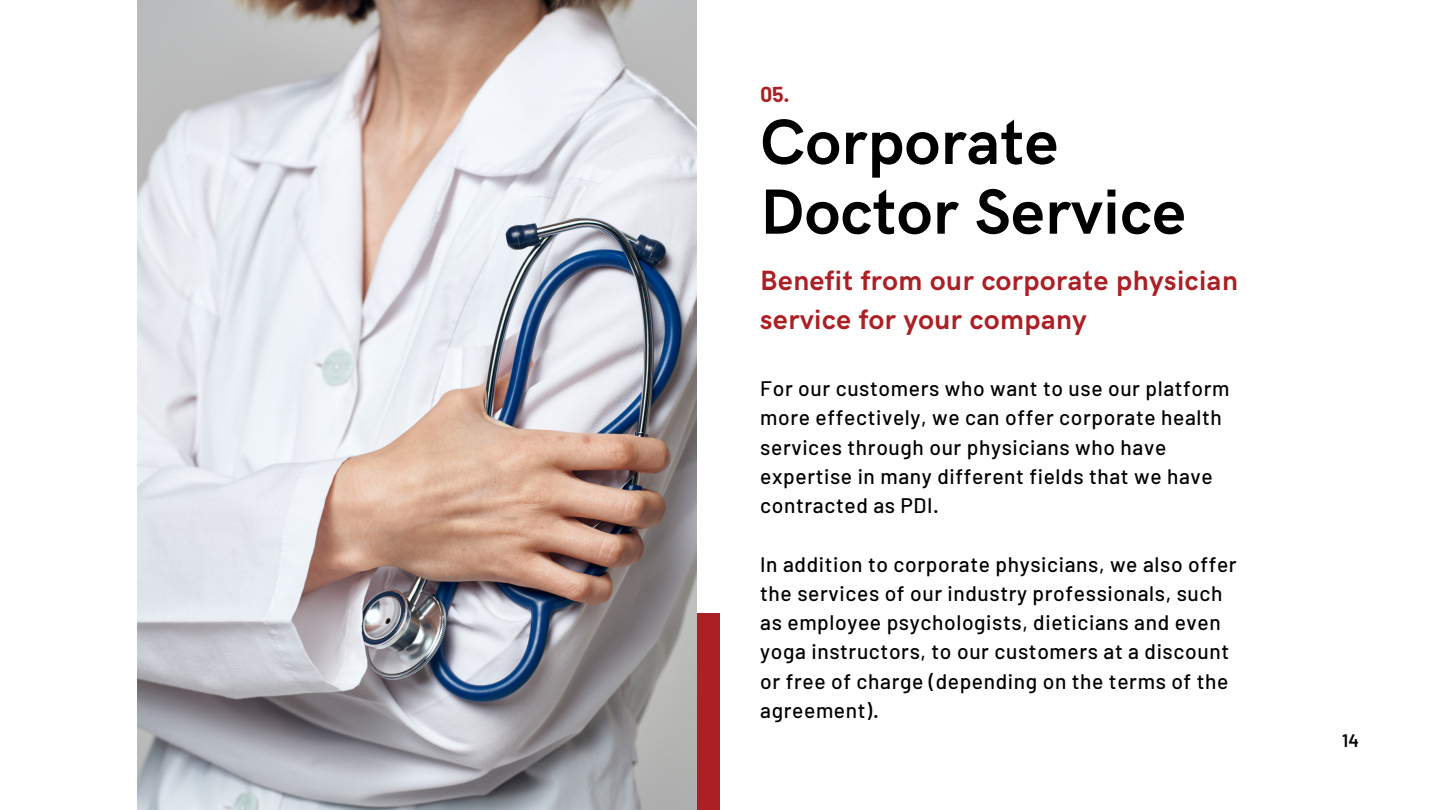
<style>
.page{position:relative;width:1440px;height:810px;background:#fff}
.page>*{position:absolute;margin:0;border:0;box-sizing:border-box;transform-origin:0 0}
.t1{font:700 64px/69.8px "HK Grotesk";letter-spacing:.01em;color:#000}
.t2{font:700 28px/39px "HK Grotesk";letter-spacing:.02em;color:#ac1f24}
.t3{font:500 21px/29.2px "Barlow";letter-spacing:.03em;color:#000}
.t4{font:600 18px "Barlow";color:#000}
</style>
<div class="page">
<div style="left:631px;top:614px;width:89px;height:196px;background:#ac1f24"></div>
<img style="left:138px;top:0;width:558px;height:810px">
<p class="t1" style="left:760px;top:110px;width:427px">Corporate<br>Doctor Service</p>
<p class="t2" style="left:760px;top:262px;width:479px">Benefit from our corporate physician service for your company</p>
<p class="t3" style="left:760px;top:373px;width:471px">For our customers who want to use our platform more effectively, we can offer corporate health services through our physicians who have expertise in many different fields that we have contracted as PDI.</p>
<p class="t3" style="left:760px;top:549px;width:478px">In addition to corporate physicians, we also offer the services of our industry professionals, such as employee psychologists, dieticians and even yoga instructors, to our customers at a discount or free of charge (depending on the terms of the agreement).</p>
<p class="t4" style="left:1342px;top:729px;width:18px">14</p>
</div>
